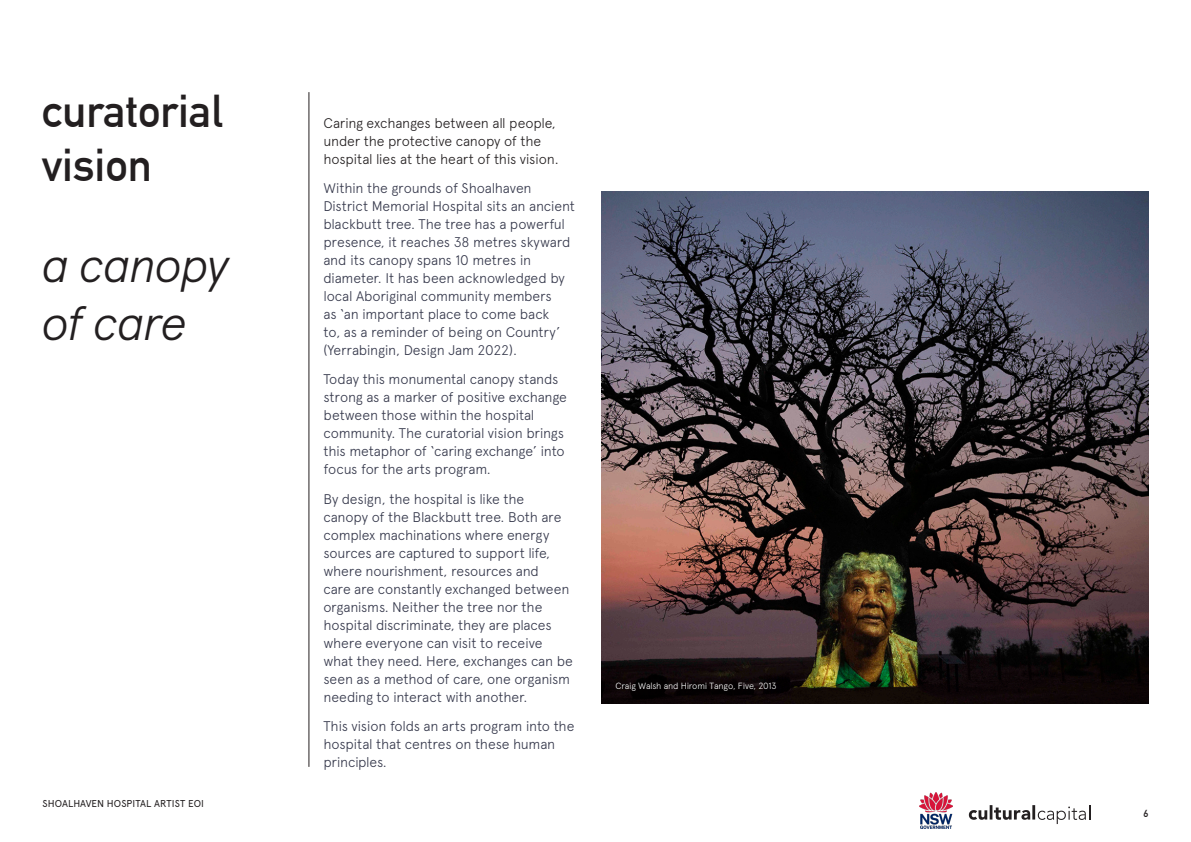
<style>
.page{position:relative;width:1191px;height:842px;background:#fff}
.page>*{position:absolute;margin:0;border:0;box-sizing:border-box;transform-origin:0 0}
.Body{font:italic 300 48px/57.6px "Apercu";letter-spacing:-.035em;color:#231f20}
.Chapter_Subheading_01{font:700 45px "DIN Alternate";color:#231f20}
.Body_01{font:300 14px/18px "Apercu";letter-spacing:-.015em;color:#35384b}
.Body_01-2{font:300 14px/18px "Apercu";letter-spacing:-.015em;color:#231f20}
.PAGE_MARKER_BOTTOM_LEFT{font:10px "Apercu";letter-spacing:.005em;color:#231f20}
.t1{font:700 10px "DIN Alternate";color:#231f20}
.Body_01-3{font:300 9px "Apercu";letter-spacing:-.02em;color:#fff}
</style>
<div class="page">
<img style="left:919px;top:793px;width:33px;height:35px">
<hr style="left:308px;top:92px;width:1px;height:675px;background:#231f20">
<img style="left:601px;top:191px;width:547px;height:512px">
<svg style="left:969px;top:805px;width:121px;height:19px"></svg>
<p class="Chapter_Subheading_01" style="left:42px;top:77px;width:182px">curatorial</p>
<p class="Chapter_Subheading_01" style="left:42px;top:131px;width:111px">vision</p>
<p class="Body" style="left:43px;top:236px;width:189px">a canopy of care</p>
<p class="PAGE_MARKER_BOTTOM_LEFT" style="left:43px;top:797px;width:163px">SHOALHAVEN HOSPITAL ARTIST EOI</p>
<p class="Body_01-2" style="left:323px;top:114px;width:237px">Caring exchanges between all people, under the protective canopy of the hospital lies at the heart of this vision.</p>
<p class="Body_01" style="left:323px;top:179px;width:253px">Within the grounds of Shoalhaven District Memorial Hospital sits an ancient blackbutt tree. The tree has a powerful presence, it reaches 38 metres skyward and its canopy spans 10 metres in diameter. It has been acknowledged by local Aboriginal community members<br>as ‘an important place to come back<br>to, as a reminder of being on Country’ (Yerrabingin, Design Jam 2022).</p>
<p class="Body_01" style="left:323px;top:370px;width:245px">Today this monumental canopy stands strong as a marker of positive exchange between those within the hospital community. The curatorial vision brings this metaphor of ‘caring exchange’ into focus for the arts program.</p>
<p class="Body_01" style="left:323px;top:490px;width:251px">By design, the hospital is like the<br>canopy of the Blackbutt tree. Both are complex machinations where energy sources are captured to support life, where nourishment, resources and<br>care are constantly exchanged between organisms. Neither the tree nor the hospital discriminate, they are places where everyone can visit to receive what they need. Here, exchanges can be seen as a method of care, one organism needing to interact with another.</p>
<p class="Body_01" style="left:323px;top:717px;width:252px">This vision folds an arts program into the hospital that centres on these human principles.</p>
<p class="Body_01-3" style="left:615px;top:680px;width:163px">Craig Walsh and Hiromi Tango, Five, 2013</p>
<p class="t1" style="left:1143px;top:805px;width:6px">6</p>
</div>
